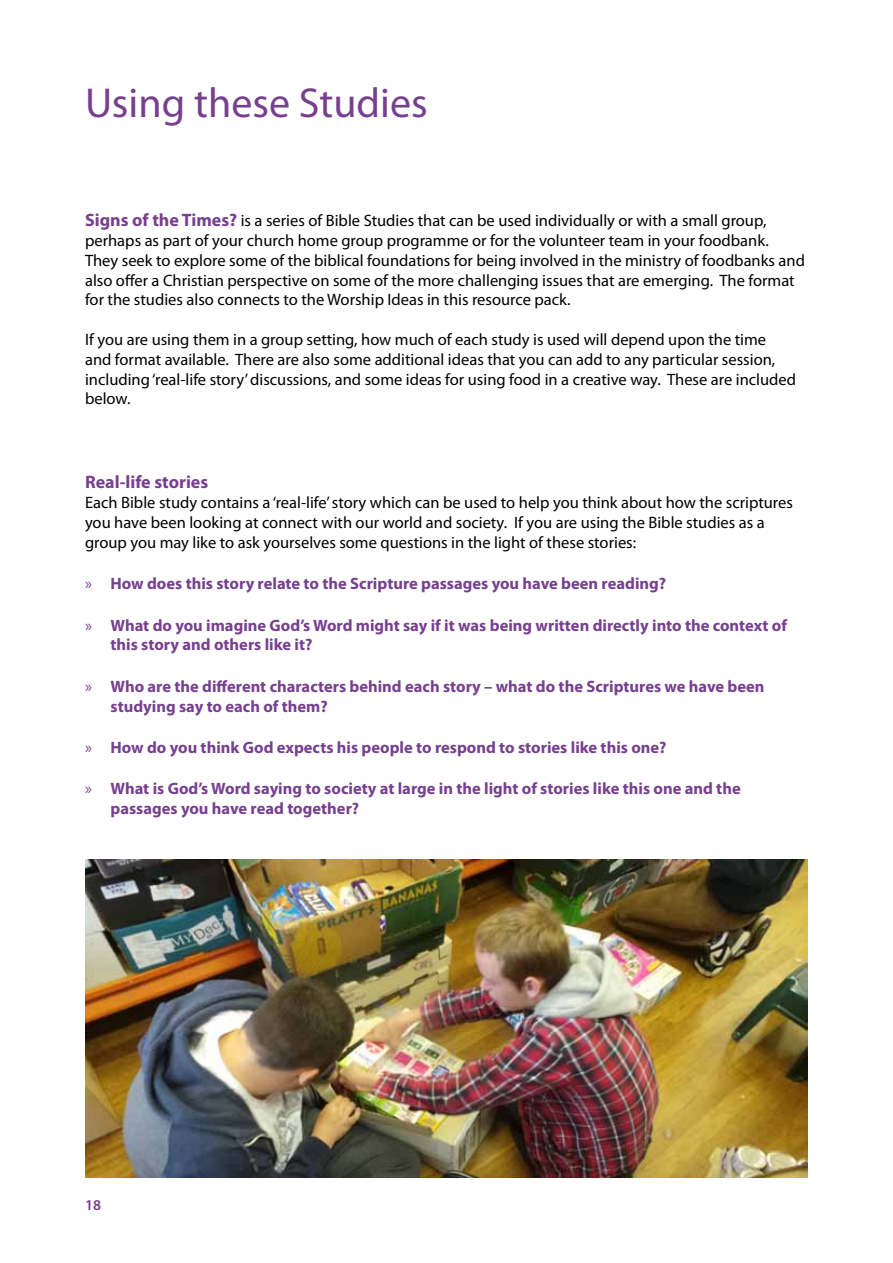
<style>
.page{position:relative;width:893px;height:1263px;background:#fff}
.page>*{position:absolute;margin:0;border:0;box-sizing:border-box;transform-origin:0 0}
.t1{font:42px "Myriad Pro";color:#77408f}
.t2{font:700 18px "Myriad Pro";color:#77408f}
.t3{font:16.5px/19.8px "Myriad Pro";color:#000}
.t4{font:700 16.5px/19.8px "Myriad Pro";color:#77408f}
.t5{font:600 15px "Myriad Pro";color:#77408f}
.s1{font-weight:700;font-size:18px;color:#77408f}
.s2{font-weight:400}
</style>
<div class="page">
<img style="left:85px;top:859px;width:723px;height:319px">
<h1 class="t1" style="left:85px;top:77px;width:344px">Using these Studies</h1>
<p class="t3" style="left:85px;top:210px;width:721px"><span class="s1">Signs of the Times?</span> is a series of Bible Studies that can be used individually or with a small group, perhaps as part of your church home group programme or for the volunteer team in your foodbank.<br>They seek to explore some of the biblical foundations for being involved in the ministry of foodbanks and also offer a Christian perspective on some of the more challenging issues that are emerging. The format for the studies also connects to the Worship Ideas in this resource pack.</p>
<p class="t3" style="left:85px;top:329px;width:713px">If you are using them in a group setting, how much of each study is used will depend upon the time and format available. There are also some additional ideas that you can add to any particular session, including ‘real-life story’ discussions, and some ideas for using food in a creative way. These are included below.</p>
<p class="t2" style="left:85px;top:471px;width:125px">Real-life stories</p>
<p class="t3" style="left:85px;top:492px;width:709px">Each Bible study contains a ‘real-life’ story which can be used to help you think about how the scriptures you have been looking at connect with our world and society. If you are using the Bible studies as a group you may like to ask yourselves some questions in the light of these stories:</p>
<p class="t4" style="left:85px;top:573px;width:583px"><span class="s2">»</span> How does this story relate to the Scripture passages you have been reading?</p>
<p class="t4" style="left:111px;top:615px;width:678px;text-indent:-26px"><span class="s2">»</span> What do you imagine God’s Word might say if it was being written directly into the context of this story and others like it?</p>
<p class="t4" style="left:111px;top:676px;width:656px;text-indent:-26px"><span class="s2">»</span> Who are the different characters behind each story – what do the Scriptures we have been studying say to each of them?</p>
<p class="t4" style="left:85px;top:737px;width:583px"><span class="s2">»</span> How do you think God expects his people to respond to stories like this one?</p>
<p class="t4" style="left:111px;top:778px;width:632px;text-indent:-26px"><span class="s2">»</span> What is God’s Word saying to society at large in the light of stories like this one and the passages you have read together?</p>
<p class="t5" style="left:85px;top:1196px;width:18px">18</p>
</div>
